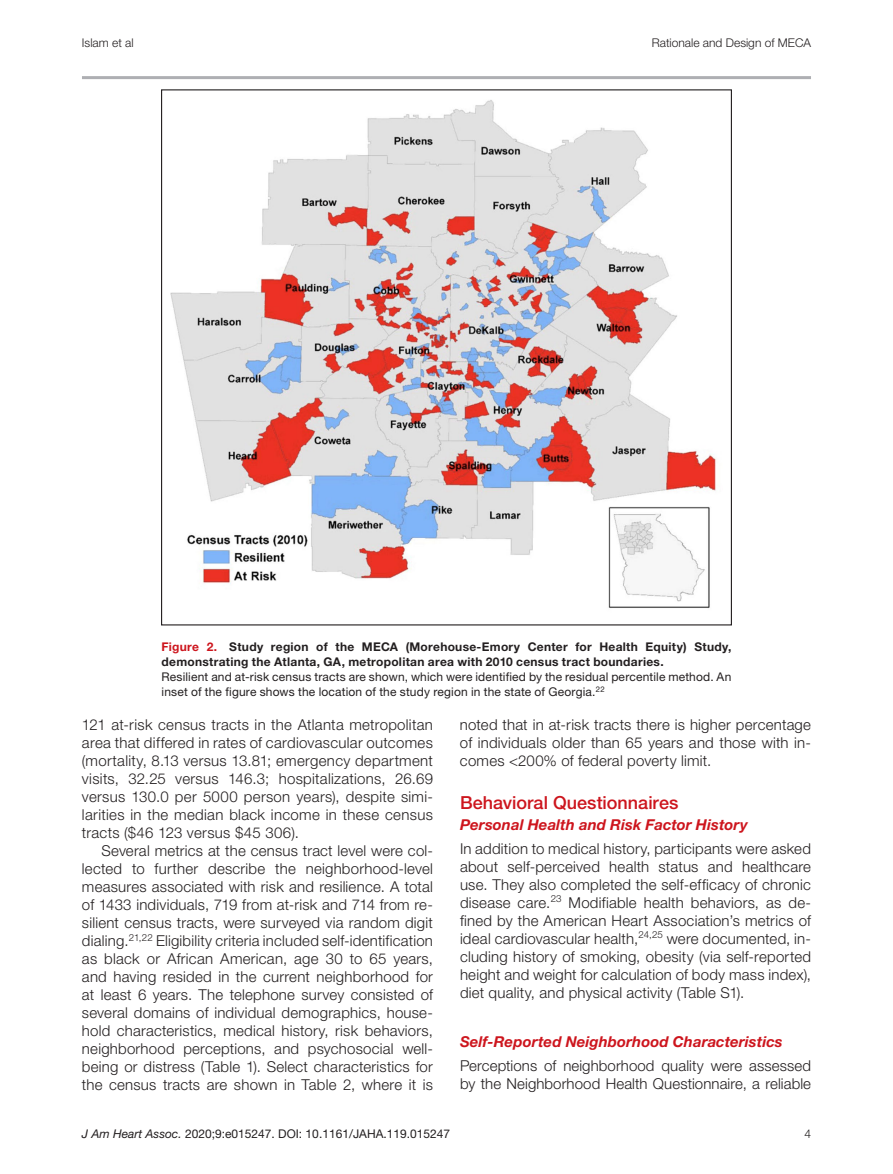
<style>
.page{position:relative;width:893px;height:1174px;background:#fff}
.page>*{position:absolute;margin:0;border:0;box-sizing:border-box;transform-origin:0 0}
.t1{font:500 18px "Helvetica Neue LT Std";color:#cd151d}
.t2{font:300 15px/18px "Helvetica Neue LT Std";letter-spacing:.015em;color:#231f20;text-align:justify}
.t3{font:italic 700 15px "Helvetica Neue LT Std";letter-spacing:.005em;color:#cd151d}
.t4{font:12px/15px "Helvetica Neue LT Std";letter-spacing:.01em;color:#231f20}
.t5{font:700 12px/15px "Helvetica Neue LT Std";letter-spacing:.025em;color:#231f20}
.t6{font:300 12px "Helvetica Neue LT Std";color:#231f20}
.s1{color:#cd151d}
.s2{font-style:italic}
</style>
<div class="page">
<img style="left:170px;top:100px;width:546px;height:509px">
<hr style="left:82px;top:76px;width:729px;height:3px;background:#aeafb3">
<p class="t6" style="left:82px;top:35px;width:53px">Islam et al</p>
<p class="t6" style="left:652px;top:35px;width:161px">Rationale and Design of MECA</p>
<p class="t5" style="left:162px;top:638px;width:571px"><span class="s1">Figure 2.</span> Study region of the MECA (Morehouse-Emory Center for Health Equity) Study, demonstrating the Atlanta, GA, metropolitan area with 2010 census tract boundaries.</p>
<p class="t4" style="left:162px;top:669px;width:571px">Resilient and at-risk census tracts are shown, which were identified by the residual percentile method. An inset of the figure shows the location of the study region in the state of Georgia.<sup>22</sup></p>
<p class="t2" style="left:82px;top:715px;width:353px">121 at-risk census tracts in the Atlanta metropolitan area that differed in rates of cardiovascular outcomes (mortality, 8.13 versus 13.81; emergency department visits, 32.25 versus 146.3; hospitalizations, 26.69 versus 130.0 per 5000 person years), despite simi&shy;larities in the median black income in these census tracts ($46 123 versus $45 306).</p>
<p class="t2" style="left:82px;top:841px;width:353px;text-indent:20px">Several metrics at the census tract level were col&shy;lected to further describe the neighborhood-level measures associated with risk and resilience. A total of 1433 individuals, 719 from at-risk and 714 from re&shy;silient census tracts, were surveyed via random digit dialing.<sup>21,22</sup> Eligibility criteria included self-identification as black or African American, age 30 to 65 years, and having resided in the current neighborhood for at least 6 years. The telephone survey consisted of several domains of individual demographics, house&shy;hold characteristics, medical history, risk behaviors, neighborhood perceptions, and psychosocial well&shy;being or distress (Table 1). Select characteristics for the census tracts are shown in Table 2, where it is</p>
<p class="t2" style="left:460px;top:715px;width:352px">noted that in at-risk tracts there is higher percentage of individuals older than 65 years and those with in&shy;comes &lt;200% of federal poverty limit.</p>
<p class="t1" style="left:460px;top:792px;width:220px">Behavioral Questionnaires</p>
<p class="t3" style="left:460px;top:815px;width:289px">Personal Health and Risk Factor History</p>
<p class="t2" style="left:460px;top:839px;width:353px">In addition to medical history, participants were asked about self-perceived health status and healthcare use. They also completed the self-efficacy of chronic disease care.<sup>23</sup> Modifiable health behaviors, as de&shy;fined by the American Heart Association’s metrics of ideal cardiovascular health,<sup>24,25</sup> were documented, in&shy;cluding history of smoking, obesity (via self-reported height and weight for calculation of body mass index), diet quality, and physical activity (Table S1).</p>
<p class="t3" style="left:460px;top:1032px;width:324px">Self-Reported Neighborhood Characteristics</p>
<p class="t2" style="left:460px;top:1056px;width:352px">Perceptions of neighborhood quality were assessed by the Neighborhood Health Questionnaire, a reliable</p>
<p class="t4" style="left:82px;top:1126px;width:370px"><span class="s2">J Am Heart Assoc.</span> 2020;9:e015247. DOI: 10.1161/JAHA.119.015247</p>
<p class="t6" style="left:804px;top:1126px;width:8px">4</p>
</div>
